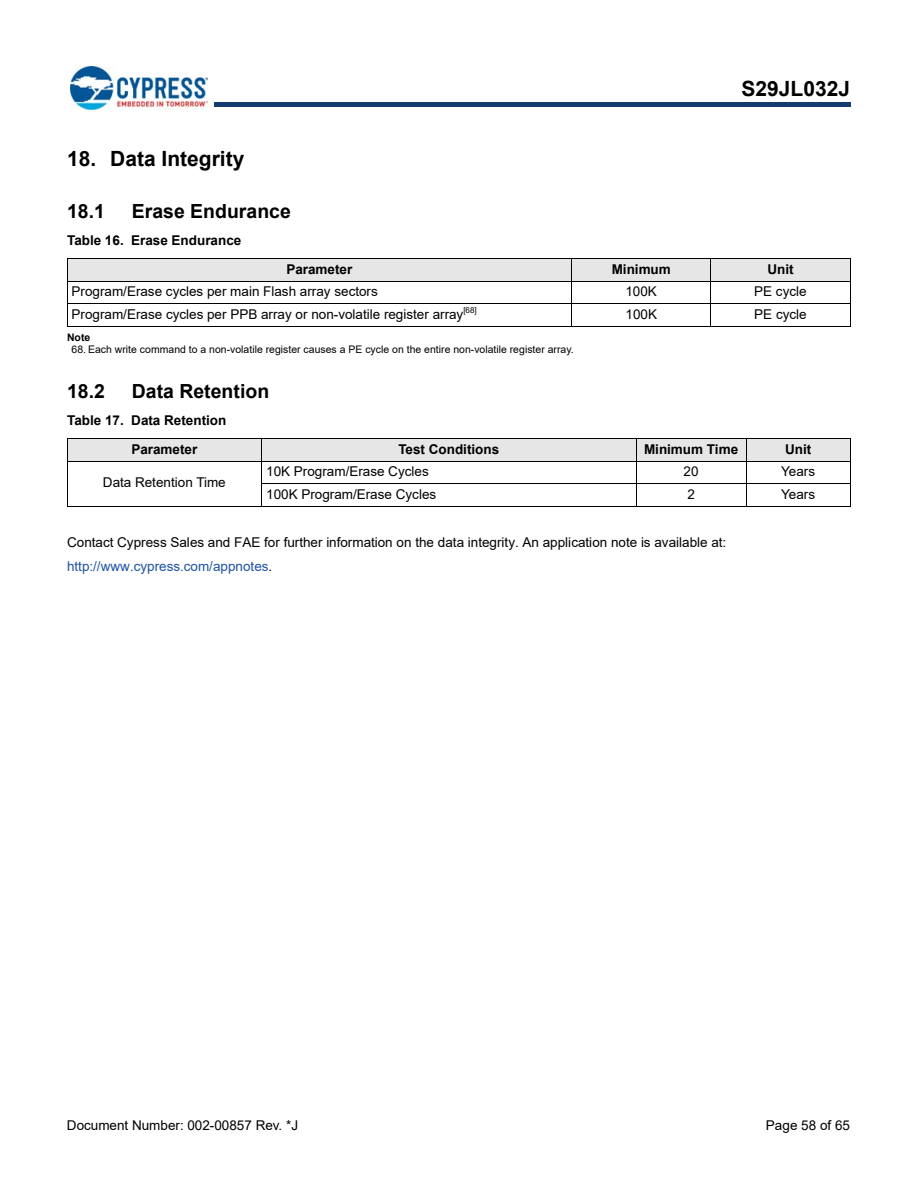
<style>
.page{position:relative;width:918px;height:1188px;background:#fff}
.page>*{position:absolute;margin:0;border:0;box-sizing:border-box;transform-origin:0 0}
.t1{font:700 21px "Arial";color:#000}
.t2{font:700 19.5px "Arial";color:#000}
.t3{font:13.5px/24px "Arial";color:#000}
.t4{font:700 13.5px/28.5px "Arial";color:#000}
.t5{font:10.5px "Arial";letter-spacing:.005em;color:#000}
.t6{font:700 10.5px "Arial";color:#000}
.s1{color:#1f52a1}
</style>
<div class="page">
<hr style="left:214px;top:103px;width:636px;height:3px;background:#163b71">
<hr style="left:214px;top:102px;width:636px;height:1px;background:#163b71">
<hr style="left:214px;top:106px;width:636px;height:1px;background:#163b71">
<img style="left:70px;top:67px;width:138px;height:43px">
<div style="left:67px;top:259px;width:505px;height:22px;background:#e6e6e6"></div>
<div style="left:572px;top:259px;width:139px;height:22px;background:#e6e6e6"></div>
<div style="left:711px;top:259px;width:139px;height:22px;background:#e6e6e6"></div>
<div style="left:67px;top:439px;width:195px;height:22px;background:#e6e6e6"></div>
<div style="left:262px;top:439px;width:374px;height:22px;background:#e6e6e6"></div>
<div style="left:636px;top:439px;width:110px;height:22px;background:#e6e6e6"></div>
<div style="left:746px;top:439px;width:104px;height:22px;background:#e6e6e6"></div>
<hr style="left:67px;top:259px;width:1px;height:67px;background:#000">
<hr style="left:571px;top:258px;width:1px;height:68px;background:#000">
<hr style="left:711px;top:258px;width:1px;height:68px;background:#000">
<hr style="left:850px;top:259px;width:1px;height:67px;background:#000">
<hr style="left:67px;top:258px;width:783px;height:1px;background:#000">
<hr style="left:67px;top:281px;width:783px;height:1px;background:#000">
<hr style="left:67px;top:303px;width:783px;height:1px;background:#000">
<hr style="left:67px;top:326px;width:783px;height:1px;background:#000">
<hr style="left:67px;top:439px;width:1px;height:67px;background:#000">
<hr style="left:261px;top:438px;width:1px;height:68px;background:#000">
<hr style="left:636px;top:438px;width:1px;height:68px;background:#000">
<hr style="left:746px;top:438px;width:1px;height:68px;background:#000">
<hr style="left:850px;top:439px;width:1px;height:67px;background:#000">
<hr style="left:67px;top:438px;width:783px;height:1px;background:#000">
<hr style="left:67px;top:461px;width:783px;height:1px;background:#000">
<hr style="left:261px;top:483px;width:589px;height:1px;background:#000">
<hr style="left:67px;top:506px;width:783px;height:1px;background:#000">
<h1 class="t1" style="left:67px;top:147px;width:179px">18. Data Integrity</h1>
<h2 class="t2" style="left:67px;top:200px;width:39px">18.1</h2>
<h2 class="t2" style="left:132px;top:200px;width:161px">Erase Endurance</h2>
<p class="t4" style="left:67px;top:226px;width:176px">Table 16. Erase Endurance</p>
<h1 class="t1" style="left:742px;top:77px;width:110px">S29JL032J</h1>
<p class="t4" style="left:286px;top:255px;width:67px">Parameter</p>
<p class="t4" style="left:612px;top:255px;width:61px">Minimum</p>
<p class="t4" style="left:767px;top:255px;width:28px">Unit</p>
<p class="t3" style="left:72px;top:279px;width:308px">Program/Erase cycles per main Flash array sectors</p>
<p class="t3" style="left:625px;top:279px;width:33px">100K</p>
<p class="t3" style="left:754px;top:279px;width:54px">PE cycle</p>
<p class="t3" style="left:72px;top:302px;width:407px">Program/Erase cycles per PPB array or non-volatile register array<sup>[68]</sup></p>
<p class="t3" style="left:626px;top:302px;width:33px">100K</p>
<p class="t3" style="left:754px;top:302px;width:54px">PE cycle</p>
<p class="t6" style="left:67px;top:331px;width:25px">Note</p>
<p class="t5" style="left:72px;top:343px;width:504px">68. Each write command to a non-volatile register causes a PE cycle on the entire non-volatile register array.</p>
<h2 class="t2" style="left:67px;top:380px;width:39px">18.2</h2>
<h2 class="t2" style="left:132px;top:380px;width:139px">Data Retention</h2>
<p class="t4" style="left:131px;top:406px;width:96px;text-indent:-64px">Table 17. Data Retention<br>Parameter</p>
<p class="t3" style="left:103px;top:471px;width:124px">Data Retention Time</p>
<p class="t4" style="left:398px;top:435px;width:102px">Test Conditions</p>
<p class="t4" style="left:644px;top:435px;width:96px">Minimum Time</p>
<p class="t4" style="left:785px;top:435px;width:28px">Unit</p>
<p class="t3" style="left:266px;top:459px;width:164px">10K Program/Erase Cycles</p>
<p class="t3" style="left:684px;top:459px;width:16px">20</p>
<p class="t3" style="left:781px;top:459px;width:36px">Years</p>
<p class="t3" style="left:266px;top:482px;width:172px">100K Program/Erase Cycles</p>
<p class="t3" style="left:687px;top:482px;width:9px">2</p>
<p class="t3" style="left:781px;top:482px;width:35px">Years</p>
<p class="t3" style="left:67px;top:530px;width:661px">Contact Cypress Sales and FAE for further information on the data integrity. An application note is available at: <span class="s1">http://www.cypress.com/appnotes</span>.</p>
<p class="t3" style="left:67px;top:1113px;width:233px">Document Number: 002-00857 Rev. *J</p>
<p class="t3" style="left:766px;top:1113px;width:86px">Page 58 of 65</p>
</div>
